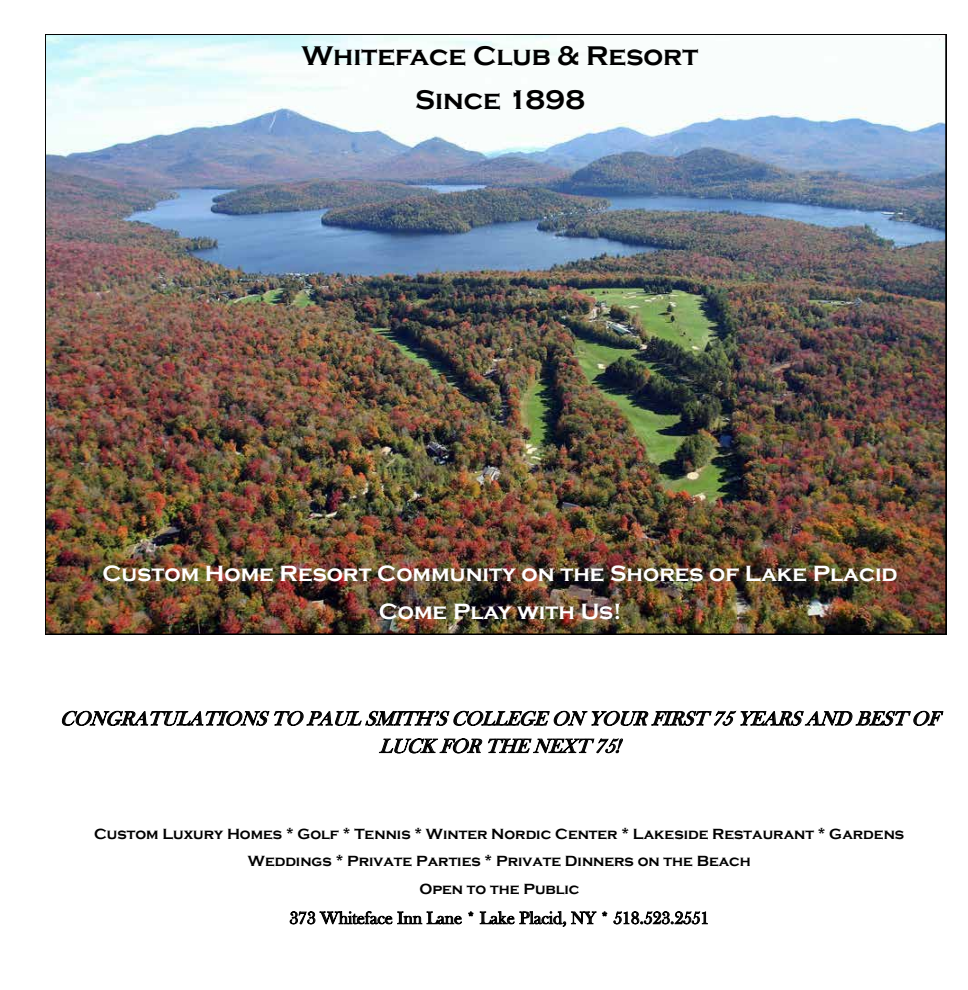
<style>
.page{position:relative;width:968px;height:990px;background:#fff}
.page>*{position:absolute;margin:0;border:0;box-sizing:border-box;transform-origin:0 0}
.t1{font:700 27.75px/44.5px "Copperplate Gothic";color:#000;text-align:center}
.t2{font:700 22.75px/37.6px "Copperplate Gothic";color:#fff;text-align:center}
.t3{font:italic 20.12px/27.5px "Bask Old Face";color:#000;text-align:center}
.t4{font:17.75px "Bask Old Face";color:#000}
.t5{font:700 15.12px/27.6px "Copperplate Gothic";color:#000;text-align:center}
</style>
<div class="page">
<img style="left:45px;top:34px;width:901px;height:600px">
<h1 class="t1" style="left:302px;top:34px;width:398px">Whiteface Club &amp; Resort<br>Since 1898</h1>
<h2 class="t2" style="left:102px;top:555px;width:796px">Custom Home Resort Community on the Shores of Lake Placid<br>Come Play with Us!</h2>
<h3 class="t3" style="left:60px;top:705px;width:888px">CONGRATULATIONSTO PAULSMITH’SCOLLEGEON YOURFIRST75YEARSAND BESTOF<br>LUCKFORTHENEXT75!</h3>
<p class="t5" style="left:94px;top:820px;width:811px">Custom Luxury Homes * Golf * Tennis * Winter Nordic Center * Lakeside Restaurant * Gardens<br>Weddings * Private Parties * Private Dinners on the Beach<br>Open to the Public</p>
<p class="t4" style="left:289px;top:908px;width:421px">373 Whiteface Inn Lane * Lake Placid, NY * 518.523.2551</p>
</div>
